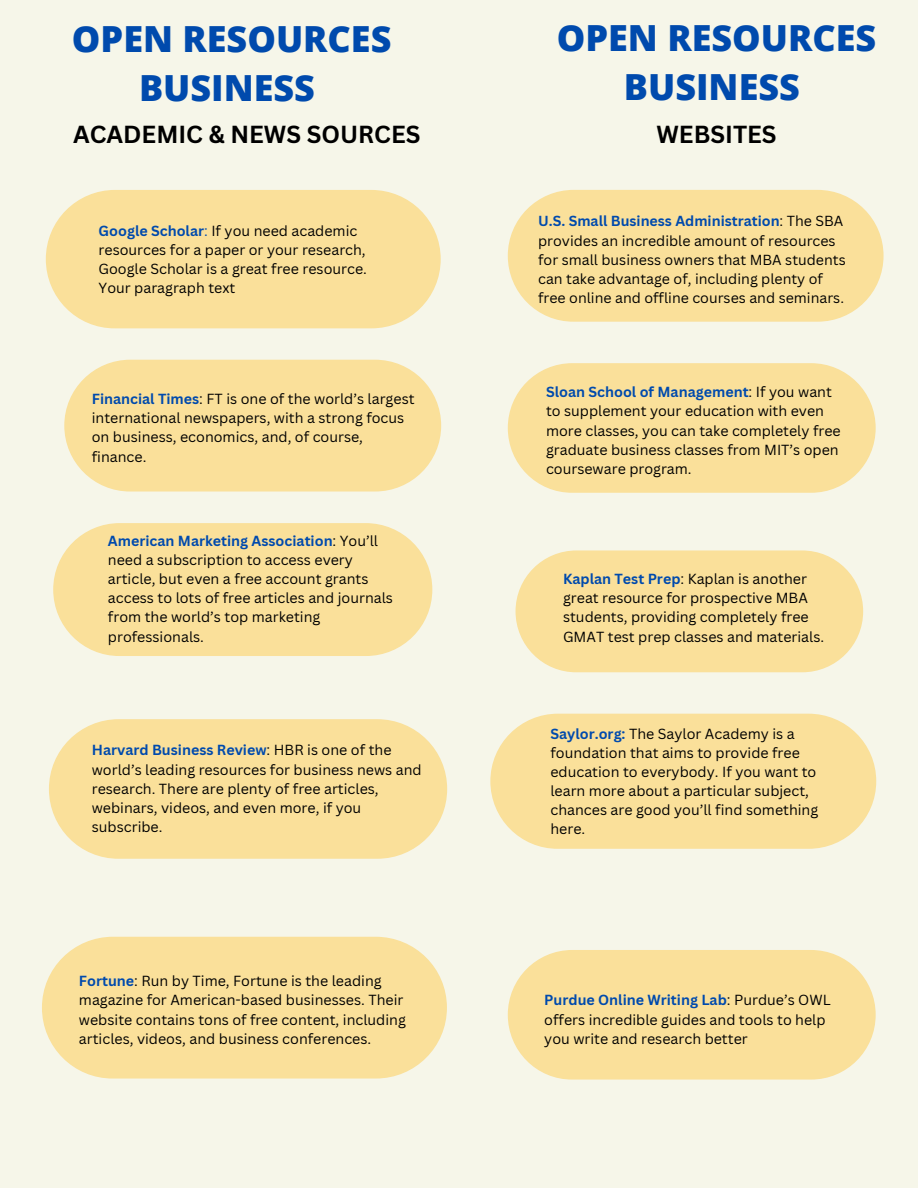
<style>
.page{position:relative;width:918px;height:1188px;background:#f6f6e9}
.page>*{position:absolute;margin:0;border:0;box-sizing:border-box;transform-origin:0 0}
.t1{font:800 36px/49.5px "Open Sans";color:#004aad;text-align:center}
.t2{font:700 24px "Canva Sans";color:#000}
.t3{font:14.25px/19.2px "Canva Sans";color:#000}
.s1{font-weight:700;color:#004aad}
.s2{color:#004aad}
</style>
<div class="page">
<div style="left:46px;top:190px;width:395px;height:139px;background:#fae09a;border-radius:69px"></div>
<div style="left:64px;top:360px;width:377px;height:132px;background:#fae09a;border-radius:66px"></div>
<div style="left:53px;top:523px;width:379px;height:133px;background:#fae09a;border-radius:67px"></div>
<div style="left:49px;top:719px;width:398px;height:140px;background:#fae09a;border-radius:70px"></div>
<div style="left:42px;top:937px;width:405px;height:142px;background:#fae09a;border-radius:71px"></div>
<div style="left:508px;top:190px;width:376px;height:132px;background:#fae09a;border-radius:66px"></div>
<div style="left:508px;top:363px;width:368px;height:130px;background:#fae09a;border-radius:65px"></div>
<div style="left:516px;top:550px;width:347px;height:123px;background:#fae09a;border-radius:61px"></div>
<div style="left:490px;top:714px;width:386px;height:135px;background:#fae09a;border-radius:68px"></div>
<div style="left:508px;top:950px;width:368px;height:130px;background:#fae09a;border-radius:65px"></div>
<h1 class="t1" style="left:72px;top:13px;width:321px">OPEN RESOURCES<br>BUSINESS</h1>
<h1 class="t1" style="left:557px;top:12px;width:321px">OPEN RESOURCES<br>BUSINESS</h1>
<h2 class="t2" style="left:73px;top:117px;width:349px">ACADEMIC &amp; NEWS SOURCES</h2>
<h2 class="t2" style="left:657px;top:117px;width:122px">WEBSITES</h2>
<p class="t3" style="left:99px;top:221px;width:270px"><span class="s1">Google Scholar</span><span class="s2">:</span> If you need academic resources for a paper or your research, Google Scholar is a great free resource.<br>Your paragraph text</p>
<p class="t3" style="left:92px;top:389px;width:324px"><span class="s1">Financial Times</span>: FT is one of the world’s largest international newspapers, with a strong focus on business, economics, and, of course, finance.</p>
<p class="t3" style="left:108px;top:531px;width:287px"><span class="s1">American Marketing Association</span>: You’ll need a subscription to access every article, but even a free account grants access to lots of free articles and journals from the world’s top marketing professionals.</p>
<p class="t3" style="left:92px;top:740px;width:331px"><span class="s1">Harvard Business Review</span>: HBR is one of the world’s leading resources for business news and research. There are plenty of free articles, webinars, videos, and even more, if you subscribe.</p>
<p class="t3" style="left:79px;top:971px;width:329px"><span class="s1">Fortune</span>: Run by Time, Fortune is the leading magazine for American-based businesses. Their website contains tons of free content, including articles, videos, and business conferences.</p>
<p class="t3" style="left:538px;top:211px;width:309px"><span class="s1">U.S. Small Business Administration</span>: The SBA provides an incredible amount of resources for small business owners that MBA students can take advantage of, including plenty of free online and offline courses and seminars.</p>
<p class="t3" style="left:546px;top:382px;width:296px"><span class="s1">Sloan School of Management</span>: If you want to supplement your education with even more classes, you can take completely free graduate business classes from MIT’s open courseware program.</p>
<p class="t3" style="left:563px;top:569px;width:263px"><span class="s1">Kaplan Test Prep</span>: Kaplan is another great resource for prospective MBA students, providing completely free GMAT test prep classes and materials.</p>
<p class="t3" style="left:550px;top:724px;width:269px"><span class="s1">Saylor.org:</span> The Saylor Academy is a foundation that aims to provide free education to everybody. If you want to learn more about a particular subject, chances are good you’ll find something here.</p>
<p class="t3" style="left:544px;top:990px;width:288px"><span class="s1">Purdue Online Writing Lab</span>: Purdue’s OWL offers incredible guides and tools to help you write and research better</p>
</div>
